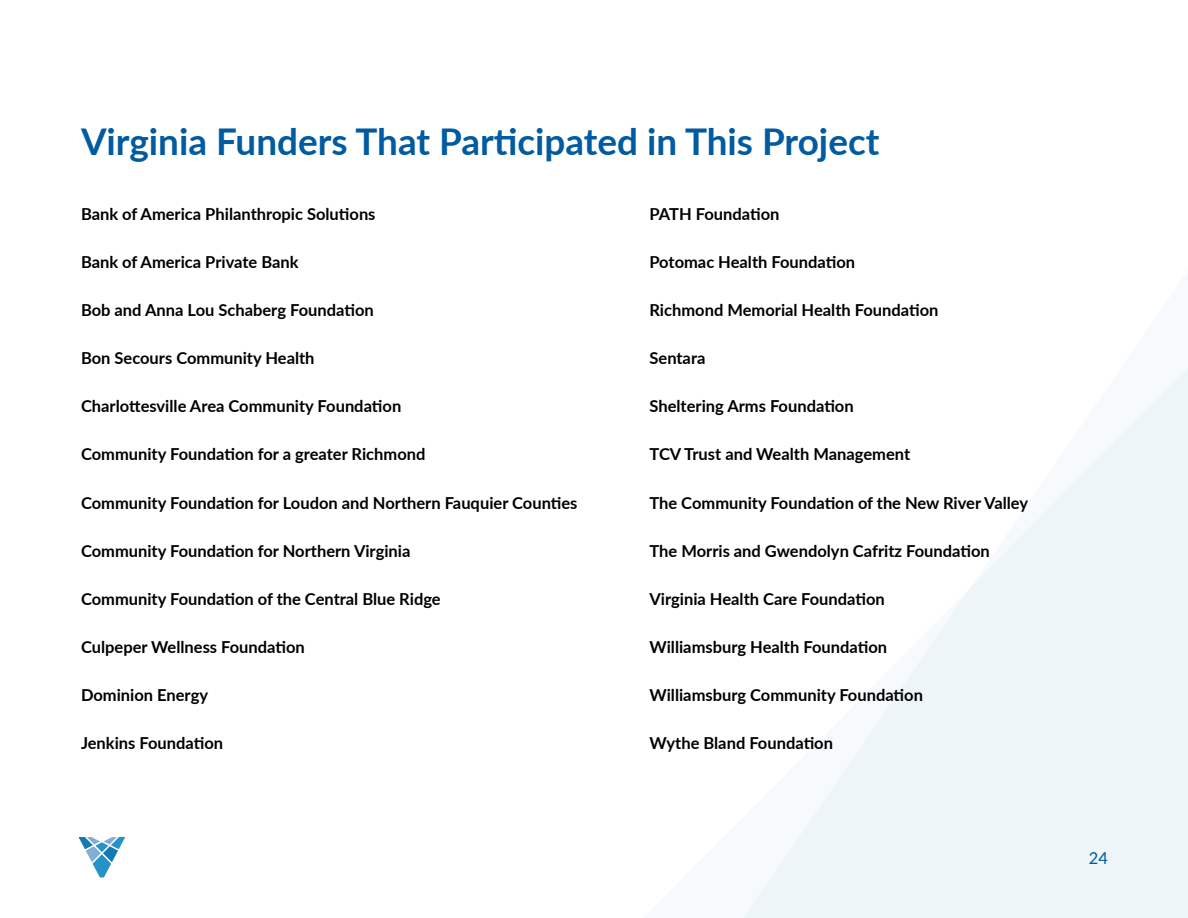
<style>
.page{position:relative;width:1188px;height:918px;background:#fff}
.page>*{position:absolute;margin:0;border:0;box-sizing:border-box;transform-origin:0 0}
.t1{font:700 36.9px "Lato";color:#005ba0}
.t2{font:700 16.5px "Lato";color:#000}
.t3{font:16.5px "Lato";color:#005ba0}
</style>
<div class="page">
<svg style="left:743px;top:368px;width:445px;height:550px"></svg>
<svg style="left:79px;top:837px;width:46px;height:40px"></svg>
<p class="t1" style="left:81px;top:114px;width:800px">Virginia Funders That Participated in This Project</p>
<p class="t2" style="left:81px;top:201px;width:296px">Bank of America Philanthropic Solutions</p>
<p class="t2" style="left:81px;top:250px;width:219px">Bank of America Private Bank</p>
<p class="t2" style="left:81px;top:298px;width:294px">Bob and Anna Lou Schaberg Foundation</p>
<p class="t2" style="left:81px;top:346px;width:235px">Bon Secours Community Health</p>
<p class="t2" style="left:81px;top:394px;width:322px">Charlottesville Area Community Foundation</p>
<p class="t2" style="left:81px;top:442px;width:346px">Community Foundation for a greater Richmond</p>
<p class="t2" style="left:81px;top:490px;width:498px">Community Foundation for Loudon and Northern Fauquier Counties</p>
<p class="t2" style="left:81px;top:539px;width:331px">Community Foundation for Northern Virginia</p>
<p class="t2" style="left:81px;top:587px;width:361px">Community Foundation of the Central Blue Ridge</p>
<p class="t2" style="left:81px;top:635px;width:225px">Culpeper Wellness Foundation</p>
<p class="t2" style="left:81px;top:683px;width:129px">Dominion Energy</p>
<p class="t2" style="left:81px;top:731px;width:144px">Jenkins Foundation</p>
<p class="t2" style="left:650px;top:201px;width:131px">PATH Foundation</p>
<p class="t2" style="left:650px;top:250px;width:207px">Potomac Health Foundation</p>
<p class="t2" style="left:650px;top:298px;width:291px">Richmond Memorial Health Foundation</p>
<p class="t2" style="left:650px;top:346px;width:57px">Sentara</p>
<p class="t2" style="left:650px;top:394px;width:206px">Sheltering Arms Foundation</p>
<p class="t2" style="left:650px;top:442px;width:262px">TCV Trust and Wealth Management</p>
<p class="t2" style="left:650px;top:490px;width:380px">The Community Foundation of the New River Valley</p>
<p class="t2" style="left:650px;top:539px;width:342px">The Morris and Gwendolyn Cafritz Foundation</p>
<p class="t2" style="left:650px;top:587px;width:237px">Virginia Health Care Foundation</p>
<p class="t2" style="left:650px;top:635px;width:239px">Williamsburg Health Foundation</p>
<p class="t2" style="left:650px;top:683px;width:275px">Williamsburg Community Foundation</p>
<p class="t2" style="left:650px;top:731px;width:185px">Wythe Bland Foundation</p>
<p class="t3" style="left:1089px;top:846px;width:21px">24</p>
</div>
